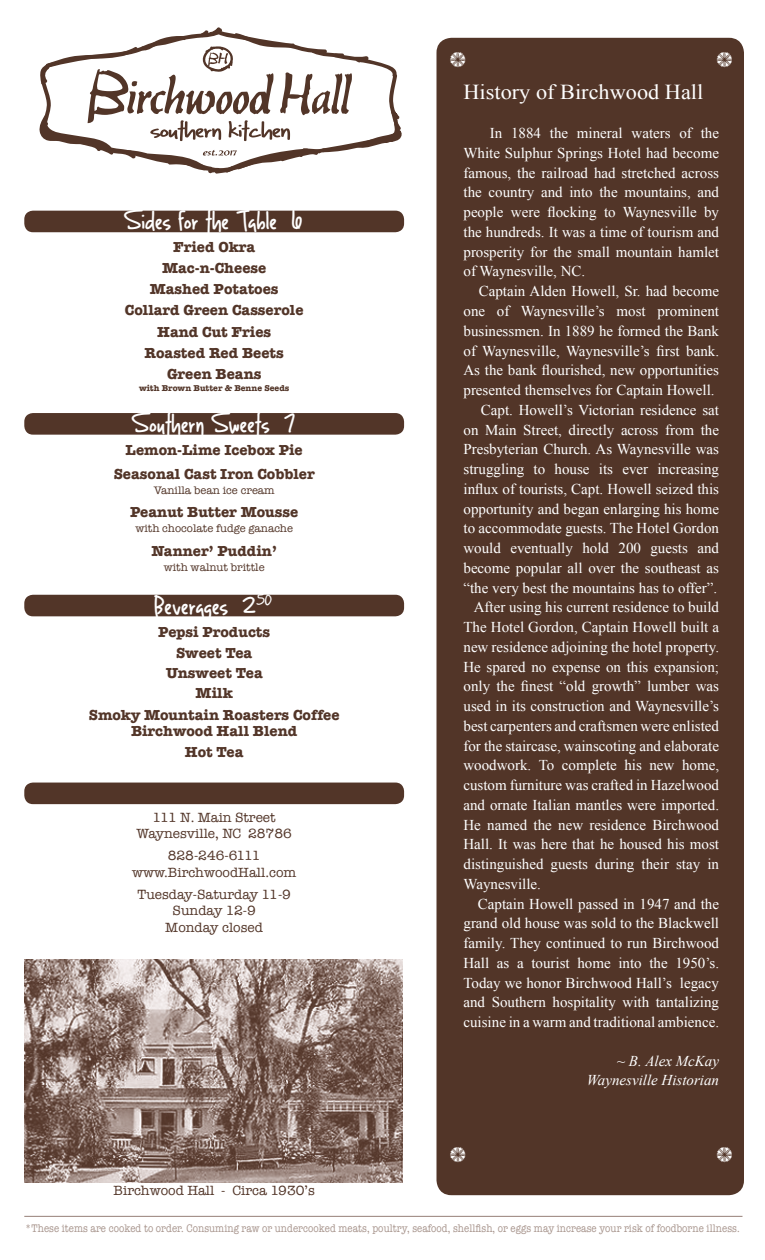
<style>
.page{position:relative;width:765px;height:1260px;background:#fff}
.page>*{position:absolute;margin:0;border:0;box-sizing:border-box;transform-origin:0 0}
.t1{font:25px "Lightupthe World";color:#fff}
.t2{font:21.25px "Times New Roman";color:#fff;scale:1.05 1}
.t3{font:15px/19.8px "Times New Roman";color:#fff;text-align:justify}
.t4{font:700 15px/21.2px "American Typewriter";color:#523528;text-align:center}
.t5{font:italic 15px/19.1px "Times New Roman";color:#fff;text-align:right}
.t6{font:13.75px/16.2px "American Typewriter";color:#523528;text-align:center}
.t7{font:11.25px "American Typewriter";letter-spacing:.01em;color:#a7948c;scale:.86 1}
.t8{font:11.25px "American Typewriter";color:#523528}
.t9{font:700 8.75px "American Typewriter";color:#523528}
</style>
<div class="page">
<div style="left:24px;top:211px;width:380px;height:21px;background:#523528;border-radius:9px"></div>
<div style="left:24px;top:413px;width:380px;height:22px;background:#523528;border-radius:9px"></div>
<div style="left:24px;top:595px;width:380px;height:21px;background:#523528;border-radius:9px"></div>
<div style="left:24px;top:783px;width:380px;height:21px;background:#523528;border-radius:9px"></div>
<div style="left:437px;top:38px;width:307px;height:1157px;background:#523528;border-radius:15px"></div>
<img style="left:24px;top:960px;width:378px;height:223px">
<hr style="left:24px;top:1216px;width:718px;height:1px;background:#967f77">
<svg style="left:39px;top:27px;width:363px;height:147px"></svg>
<h1 class="t1" style="left:124px;top:209px;width:181px">Sides for the Table 6</h1>
<p class="t4" style="left:125px;top:235px;width:180px">Fried Okra<br>Mac-n-Cheese<br>Mashed Potatoes<br>Collard Green Casserole<br>Hand Cut Fries<br>Roasted Red Beets<br>Green Beans</p>
<p class="t9" style="left:139px;top:381px;width:152px">with Brown Butter &amp; Benne Seeds</p>
<h1 class="t1" style="left:132px;top:411px;width:165px">Southern Sweets 7</h1>
<p class="t4" style="left:114px;top:437px;width:203px;line-height:23.8px">Lemon-Lime Icebox Pie<br>Seasonal Cast Iron Cobbler</p>
<p class="t8" style="left:154px;top:481px;width:123px">Vanilla bean ice cream</p>
<p class="t4" style="left:130px;top:501px;width:170px">Peanut Butter Mousse</p>
<p class="t8" style="left:135px;top:520px;width:159px">with chocolate fudge ganache</p>
<p class="t4" style="left:151px;top:540px;width:127px">Nanner’ Puddin’</p>
<p class="t8" style="left:164px;top:559px;width:103px">with walnut brittle</p>
<h1 class="t1" style="left:155px;top:593px;width:119px">Beverages 2<sup>50</sup></h1>
<p class="t4" style="left:89px;top:621px;width:252px;line-height:20.6px">Pepsi Products<br>Sweet Tea<br>Unsweet Tea<br>Milk<br>Smoky Mountain Roasters Coffee</p>
<p class="t4" style="left:131px;top:720px;width:168px">Birchwood Hall Blend<br>Hot Tea</p>
<p class="t6" style="left:136px;top:808px;width:157px">111 N. Main Street<br>Waynesville, NC 28786</p>
<p class="t6" style="left:132px;top:847px;width:166px">828-246-6111 www.BirchwoodHall.com</p>
<p class="t6" style="left:137px;top:886px;width:155px">Tuesday-Saturday 11-9<br>Sunday 12-9<br>Monday closed</p>
<p class="t6" style="left:114px;top:1182px;width:203px">Birchwood Hall - Circa 1930’s</p>
<h2 class="t2" style="left:463px;top:78px;width:230px">History of Birchwood Hall</h2>
<p class="t3" style="left:463px;top:123px;width:257px;text-indent:26px">In 1884 the mineral waters of the White Sulphur Springs Hotel had become famous, the railroad had stretched across the country and into the mountains, and people were flocking to Waynesville by the hundreds. It was a time of tourism and prosperity for the small mountain hamlet of Waynesville, NC.</p>
<p class="t3" style="left:479px;top:281px;width:242px">Captain Alden Howell, Sr. had become</p>
<p class="t3" style="left:463px;top:301px;width:257px">one of Waynesville’s most prominent</p>
<p class="t3" style="left:463px;top:321px;width:257px">businessmen. In 1889 he formed the Bank</p>
<p class="t3" style="left:463px;top:340px;width:257px">of Waynesville, Waynesville’s first bank.</p>
<p class="t3" style="left:463px;top:360px;width:257px">As the bank flourished, new opportunities</p>
<p class="t3" style="left:463px;top:380px;width:253px">presented themselves for Captain Howell.</p>
<p class="t3" style="left:481px;top:400px;width:240px">Capt. Howell’s Victorian residence sat</p>
<p class="t3" style="left:463px;top:419px;width:257px">on Main Street, directly across from the</p>
<p class="t3" style="left:463px;top:439px;width:257px">Presbyterian Church. As Waynesville was</p>
<p class="t3" style="left:463px;top:459px;width:257px">struggling to house its ever increasing</p>
<p class="t3" style="left:463px;top:479px;width:257px">influx of tourists, Capt. Howell seized this</p>
<p class="t3" style="left:463px;top:498px;width:257px">opportunity and began enlarging his home</p>
<p class="t3" style="left:463px;top:518px;width:257px">to accommodate guests. The Hotel Gordon</p>
<p class="t3" style="left:463px;top:538px;width:257px">would eventually hold 200 guests and</p>
<p class="t3" style="left:463px;top:558px;width:257px">become popular all over the southeast as</p>
<p class="t3" style="left:463px;top:577px;width:255px">“the very best the mountains has to offer”.</p>
<p class="t3" style="left:474px;top:597px;width:247px">After using his current residence to build</p>
<p class="t3" style="left:463px;top:617px;width:257px">The Hotel Gordon, Captain Howell built a</p>
<p class="t3" style="left:463px;top:637px;width:257px">new residence adjoining the hotel property.</p>
<p class="t3" style="left:463px;top:656px;width:257px">He spared no expense on this expansion;</p>
<p class="t3" style="left:463px;top:676px;width:257px">only the finest “old growth” lumber was</p>
<p class="t3" style="left:463px;top:696px;width:257px">used in its construction and Waynesville’s</p>
<p class="t3" style="left:463px;top:716px;width:257px">best carpenters and craftsmen were enlisted</p>
<p class="t3" style="left:463px;top:735px;width:257px">for the staircase, wainscoting and elaborate</p>
<p class="t3" style="left:463px;top:755px;width:257px">woodwork. To complete his new home,</p>
<p class="t3" style="left:463px;top:775px;width:257px">custom furniture was crafted in Hazelwood</p>
<p class="t3" style="left:463px;top:795px;width:257px">and ornate Italian mantles were imported.</p>
<p class="t3" style="left:463px;top:815px;width:257px">He named the new residence Birchwood</p>
<p class="t3" style="left:463px;top:834px;width:257px">Hall. It was here that he housed his most</p>
<p class="t3" style="left:463px;top:854px;width:257px">distinguished guests during their stay in</p>
<p class="t3" style="left:463px;top:874px;width:79px">Waynesville.</p>
<p class="t3" style="left:478px;top:894px;width:243px">Captain Howell passed in 1947 and the</p>
<p class="t3" style="left:463px;top:913px;width:257px">grand old house was sold to the Blackwell</p>
<p class="t3" style="left:463px;top:933px;width:257px">family. They continued to run Birchwood</p>
<p class="t3" style="left:463px;top:953px;width:257px">Hall as a tourist home into the 1950’s.</p>
<p class="t3" style="left:463px;top:973px;width:257px">Today we honor Birchwood Hall’s legacy</p>
<p class="t3" style="left:463px;top:992px;width:257px">and Southern hospitality with tantalizing</p>
<p class="t3" style="left:463px;top:1012px;width:257px">cuisine in a warm and traditional ambience.</p>
<p class="t5" style="left:587px;top:1051px;width:134px">~ B. Alex McKay<br>Waynesville Historian</p>
<p class="t7" style="left:25px;top:1220px;width:832px">*These items are cooked to order. Consuming raw or undercooked meats, poultry, seafood, shellfish, or eggs may increase your risk of foodborne illness.</p>
</div>
